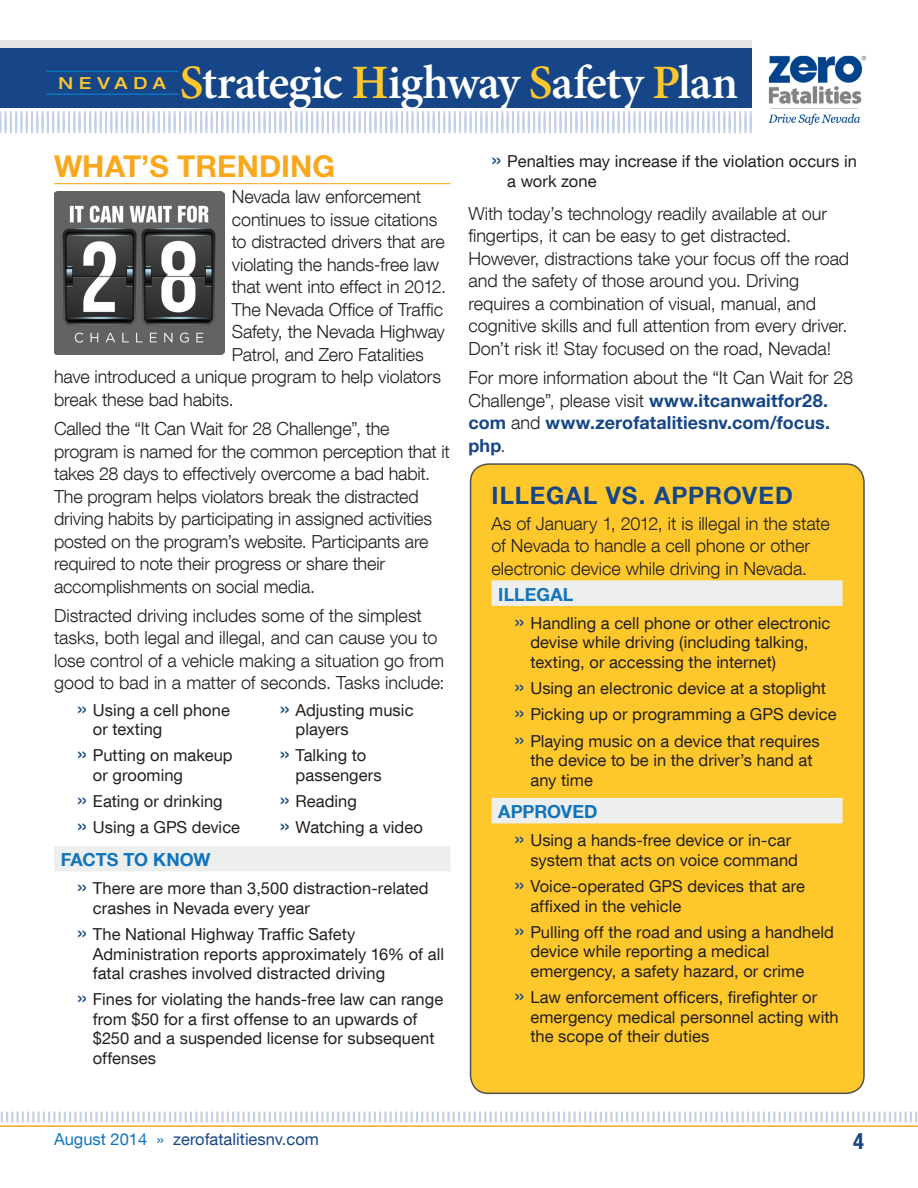
<style>
.page{position:relative;width:918px;height:1188px;background:#fff}
.page>*{position:absolute;margin:0;border:0;box-sizing:border-box;transform-origin:0 0}
.t1{font:600 48px "Minion Pro";letter-spacing:-.025em;color:#fff}
.Heading_1{font:700 30px "Helvetica Neue LT Com";color:#f9a71b}
.Heading_2{font:700 24px "Helvetica Neue LT Com";letter-spacing:.035em;color:#164687}
.t2{font:700 condensed 22.5px "Helvetica Neue LT Com";color:#164687}
.Body{font:300 18px/22.5px "Helvetica Neue LT Com";letter-spacing:-.005em;color:#231f20}
.Heading_2-2{font:300 18px/22.5px "Helvetica Neue LT Com";color:#231f20}
.Heading_3{font:700 18px "Helvetica Neue LT Com";letter-spacing:-.005em;color:#1074bc}
.t3{font:16.5px/19.5px "Helvetica Neue LT Com";color:#231f20}
.t4{font:16.5px "Helvetica Neue LT Com";color:#164687}
.t5{font:500 expanded 16.5px "Helvetica Neue LT Com";letter-spacing:.35em;color:#fec82d}
.s1{color:#fec82d}
.s2{font-size:22.5px;color:#164687}
.s3{font-weight:700;color:#164687}
.s4{color:#1074bc}
</style>
<div class="page">
<svg style="left:0;top:1111px;width:918px;height:11px"></svg>
<hr style="left:0;top:1125px;width:918px;height:2px;background:#f9a71b">
<div style="left:0;top:40px;width:752px;height:8px;background:#e6e5e5"></div>
<div style="left:0;top:48px;width:752px;height:60px;background:#164687"></div>
<hr style="left:46px;top:93px;width:132px;height:2px;background:#1074bc">
<svg style="left:0;top:111px;width:752px;height:22px"></svg>
<hr style="left:46px;top:71px;width:132px;height:1px;background:#1074bc">
<img style="left:768px;top:55px;width:99px;height:70px">
<hr style="left:54px;top:183px;width:396px;height:1px;background:#f9a71b">
<div style="left:54px;top:846px;width:396px;height:25px;background:#edeeee"></div>
<img style="left:54px;top:192px;width:171px;height:162px">
<div style="left:471px;top:464px;width:393px;height:629px;background:#fec82d;border-radius:18px"></div>
<div style="left:492px;top:580px;width:351px;height:26px;background:#edeeee"></div>
<div style="left:492px;top:798px;width:351px;height:25px;background:#edeeee"></div>
<div style="left:470px;top:463px;width:395px;height:631px;border:2px solid #505052;border-radius:18px"></div>
<p class="t5" style="left:59px;top:73px;width:109px">NEVADA</p>
<h1 class="t1" style="left:180px;top:49px;width:560px"><span class="s1">S</span>trategic <span class="s1">H</span>ighway <span class="s1">S</span>afety <span class="s1">P</span>lan</h1>
<p class="Heading_1" style="left:54px;top:147px;width:283px">WHAT’S TRENDING</p>
<p class="Body" style="left:232px;top:185px;width:191px">Nevada law enforcement</p>
<p class="Body" style="left:232px;top:208px;width:207px">continues to issue citations</p>
<p class="Body" style="left:232px;top:230px;width:214px">to distracted drivers that are</p>
<p class="Body" style="left:232px;top:253px;width:209px">violating the hands-free law</p>
<p class="Body" style="left:232px;top:275px;width:216px">that went into effect in 2012.</p>
<p class="Body" style="left:232px;top:298px;width:213px">The Nevada Office of Traffic</p>
<p class="Body" style="left:232px;top:320px;width:215px">Safety, the Nevada Highway</p>
<p class="Body" style="left:232px;top:343px;width:193px">Patrol, and Zero Fatalities</p>
<p class="Body" style="left:54px;top:365px;width:389px">have introduced a unique program to help violators</p>
<p class="Body" style="left:54px;top:388px;width:181px">break these bad habits.</p>
<p class="Body" style="left:54px;top:417px;width:397px">Called the “It Can Wait for 28 Challenge”, the program is named for the common perception that it takes 28 days to effectively overcome a bad habit.<br>The program helps violators break the distracted driving habits by participating in assigned activities posted on the program’s website. Participants are required to note their progress or share their accomplishments on social media.</p>
<p class="Body" style="left:54px;top:604px;width:392px">Distracted driving includes some of the simplest tasks, both legal and illegal, and can cause you to lose control of a vehicle making a situation go from good to bad in a matter of seconds. Tasks include:</p>
<p class="t3" style="left:93px;top:700px;width:139px;text-indent:-16px"><span class="s2">»</span> Using a cell phone or texting</p>
<p class="t3" style="left:93px;top:745px;width:141px;text-indent:-16px"><span class="s2">»</span> Putting on makeup or grooming</p>
<p class="t3" style="left:77px;top:791px;width:148px"><span class="s2">»</span> Eating or drinking</p>
<p class="t3" style="left:77px;top:817px;width:165px"><span class="s2">»</span> Using a GPS device</p>
<p class="t3" style="left:296px;top:700px;width:119px;text-indent:-16px"><span class="s2">»</span> Adjusting music players</p>
<p class="t3" style="left:296px;top:745px;width:88px;text-indent:-16px"><span class="s2">»</span> Talking to passengers</p>
<p class="t3" style="left:279px;top:791px;width:79px"><span class="s2">»</span> Reading</p>
<p class="t3" style="left:279px;top:817px;width:145px"><span class="s2">»</span> Watching a video</p>
<p class="Heading_3" style="left:61px;top:848px;width:151px">FACTS TO KNOW</p>
<p class="t3" style="left:93px;top:878px;width:337px;text-indent:-16px"><span class="s2">»</span> There are more than 3,500 distraction-related crashes in Nevada every year</p>
<p class="t3" style="left:93px;top:924px;width:353px;text-indent:-16px"><span class="s2">»</span> The National Highway Traffic Safety<br>Administration reports approximately 16% of all fatal crashes involved distracted driving</p>
<p class="t3" style="left:93px;top:989px;width:352px;text-indent:-16px"><span class="s2">»</span> Fines for violating the hands-free law can range from $50 for a first offense to an upwards of $250 and a suspended license for subsequent offenses</p>
<p class="t3" style="left:507px;top:151px;width:351px;text-indent:-16px"><span class="s2">»</span> Penalties may increase if the violation occurs in a work zone</p>
<p class="Body" style="left:468px;top:202px;width:382px">With today’s technology readily available at our fingertips, it can be easy to get distracted.<br>However, distractions take your focus off the road and the safety of those around you. Driving requires a combination of visual, manual, and cognitive skills and full attention from every driver.<br>Don’t risk it! Stay focused on the road, Nevada!</p>
<p class="Body" style="left:468px;top:366px;width:386px">For more information about the “It Can Wait for 28<br>Challenge”, please visit <span class="s3">www.itcanwaitfor28. com</span> and <span class="s3">www.zerofatalitiesnv.com/focus. php</span>.</p>
<p class="Heading_2" style="left:492px;top:480px;width:303px">ILLEGAL VS. APPROVED</p>
<p class="Heading_2-2" style="left:492px;top:512px;width:340px">As of January 1, 2012, it is illegal in the state of Nevada to handle a cell phone or other electronic device while driving in Nevada.</p>
<p class="Heading_3" style="left:498px;top:583px;width:77px">ILLEGAL</p>
<p class="t3" style="left:530px;top:613px;width:302px;text-indent:-16px"><span class="s2">»</span> Handling a cell phone or other electronic devise while driving (including talking, texting, or accessing the internet)</p>
<p class="t3" style="left:514px;top:678px;width:313px"><span class="s2">»</span> Using an electronic device at a stoplight</p>
<p class="t3" style="left:514px;top:704px;width:324px"><span class="s2">»</span> Picking up or programming a GPS device</p>
<p class="t3" style="left:530px;top:731px;width:291px;text-indent:-16px"><span class="s2">»</span> Playing music on a device that requires the device to be in the driver’s hand at any time</p>
<p class="Heading_3" style="left:498px;top:800px;width:101px">APPROVED</p>
<p class="t3" style="left:530px;top:830px;width:269px;text-indent:-16px"><span class="s2">»</span> Using a hands-free device or in-car system that acts on voice command</p>
<p class="t3" style="left:530px;top:876px;width:276px;text-indent:-16px"><span class="s2">»</span> Voice-operated GPS devices that are affixed in the vehicle</p>
<p class="t3" style="left:530px;top:922px;width:305px;text-indent:-16px"><span class="s2">»</span> Pulling off the road and using a handheld device while reporting a medical emergency, a safety hazard, or crime</p>
<p class="t3" style="left:530px;top:987px;width:310px;text-indent:-16px"><span class="s2">»</span> Law enforcement officers, firefighter or emergency medical personnel acting with the scope of their duties</p>
<p class="t4" style="left:54px;top:1129px;width:266px"><span class="s4">August 2014 »</span> zerofatalitiesnv.com</p>
<p class="t2" style="left:853px;top:1128px;width:12px">4</p>
</div>
